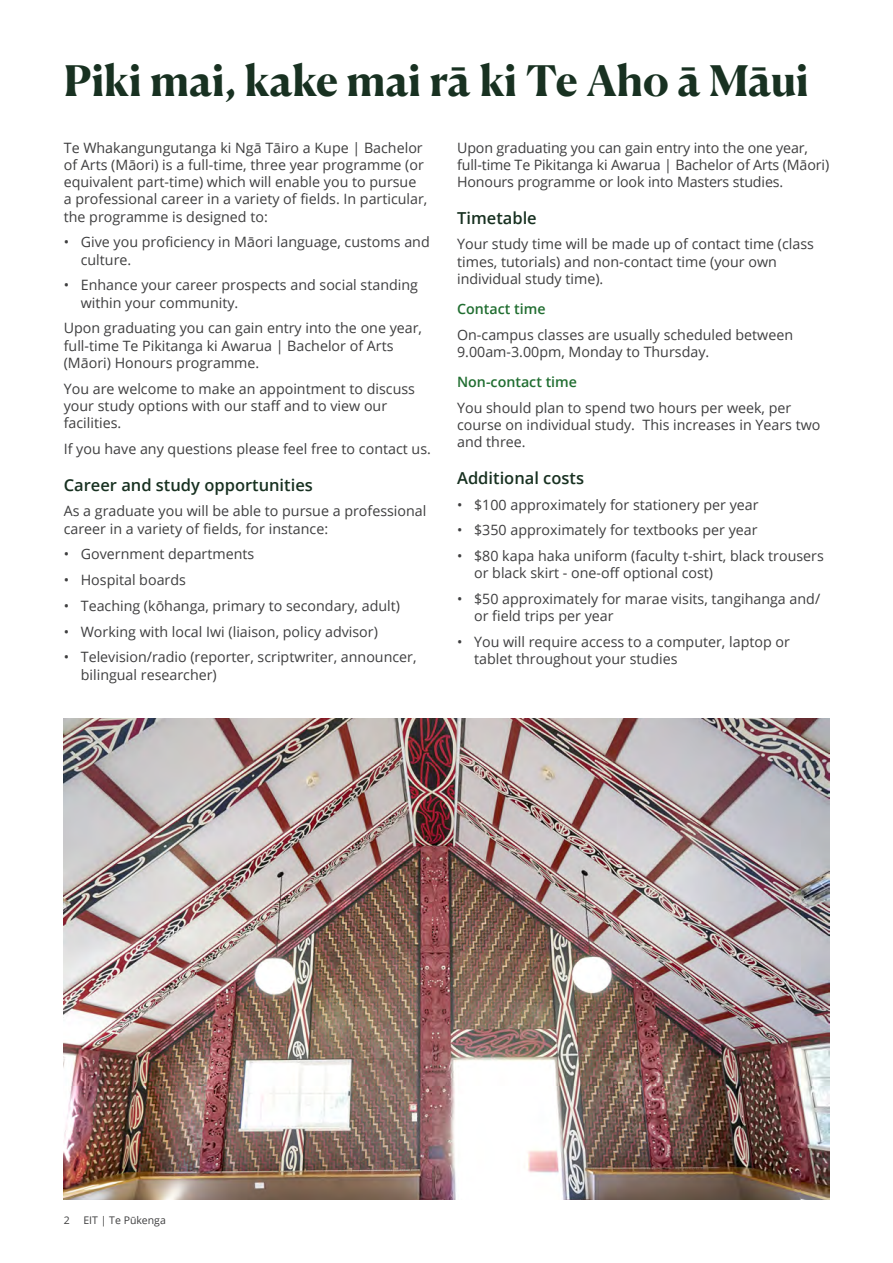
<style>
.page{position:relative;width:893px;height:1263px;background:#fff}
.page>*{position:absolute;margin:0;border:0;box-sizing:border-box;transform-origin:0 0}
.t1{font:700 42px "Canela Deck";letter-spacing:-.01em;color:#183121}
.t2{font:600 16.5px "Open Sans";color:#183121}
.t3{font:14.25px/17.2px "Open Sans";color:#3e3e3f}
.t4{font:600 14.25px "Open Sans";color:#216e31}
.t5{font:10.5px "Open Sans";color:#3e3e3f}
</style>
<div class="page">
<img style="left:64px;top:719px;width:765px;height:480px">
<h1 class="t1" style="left:64px;top:45px;width:746px">Piki mai, kake mai rā ki Te Aho ā Māui</h1>
<p class="t3" style="left:64px;top:139px;width:365px">Te Whakangungutanga ki Ngā Tāiro a Kupe | Bachelor of Arts (Māori) is a full-time, three year programme (or equivalent part-time) which will enable you to pursue a professional career in a variety of fields. In particular, the programme is designed to:</p>
<p class="t3" style="left:81px;top:233px;width:350px;text-indent:-17px">• Give you proficiency in Māori language, customs and culture.</p>
<p class="t3" style="left:81px;top:276px;width:339px;text-indent:-17px">• Enhance your career prospects and social standing within your community.</p>
<p class="t3" style="left:64px;top:319px;width:360px">Upon graduating you can gain entry into the one year, full-time Te Pikitanga ki Awarua | Bachelor of Arts (Māori) Honours programme.</p>
<p class="t3" style="left:64px;top:380px;width:353px">You are welcome to make an appointment to discuss your study options with our staff and to view our facilities.</p>
<p class="t3" style="left:64px;top:440px;width:369px">If you have any questions please feel free to contact us.</p>
<p class="t2" style="left:64px;top:473px;width:251px">Career and study opportunities</p>
<p class="t3" style="left:64px;top:502px;width:364px">As a graduate you will be able to pursue a professional career in a variety of fields, for instance:</p>
<p class="t3" style="left:64px;top:545px;width:192px">• Government departments</p>
<p class="t3" style="left:64px;top:571px;width:124px">• Hospital boards</p>
<p class="t3" style="left:64px;top:597px;width:338px">• Teaching (kōhanga, primary to secondary, adult)</p>
<p class="t3" style="left:64px;top:622px;width:316px">• Working with local Iwi (liaison, policy advisor)</p>
<p class="t3" style="left:81px;top:648px;width:337px;text-indent:-17px">• Television/radio (reporter, scriptwriter, announcer, bilingual researcher)</p>
<p class="t3" style="left:457px;top:139px;width:374px">Upon graduating you can gain entry into the one year, full-time Te Pikitanga ki Awarua | Bachelor of Arts (Māori)<br>Honours programme or look into Masters studies.</p>
<p class="t2" style="left:457px;top:206px;width:81px">Timetable</p>
<p class="t3" style="left:457px;top:235px;width:358px">Your study time will be made up of contact time (class times, tutorials) and non-contact time (your own individual study time).</p>
<p class="t4" style="left:457px;top:299px;width:90px">Contact time</p>
<p class="t3" style="left:457px;top:326px;width:337px">On-campus classes are usually scheduled between<br>9.00am-3.00pm, Monday to Thursday.</p>
<p class="t4" style="left:457px;top:372px;width:121px">Non-contact time</p>
<p class="t3" style="left:457px;top:399px;width:365px">You should plan to spend two hours per week, per course on individual study. This increases in Years two and three.</p>
<p class="t2" style="left:457px;top:466px;width:128px">Additional costs</p>
<p class="t3" style="left:457px;top:495px;width:303px">• $100 approximately for stationery per year</p>
<p class="t3" style="left:457px;top:521px;width:302px">• $350 approximately for textbooks per year</p>
<p class="t3" style="left:474px;top:547px;width:351px;text-indent:-17px">• $80 kapa haka uniform (faculty t-shirt, black trousers or black skirt - one-off optional cost)</p>
<p class="t3" style="left:474px;top:590px;width:348px;text-indent:-17px">• $50 approximately for marae visits, tangihanga and/ or field trips per year</p>
<p class="t3" style="left:474px;top:633px;width:317px;text-indent:-17px">• You will require access to a computer, laptop or tablet throughout your studies</p>
<p class="t5" style="left:64px;top:1213px;width:8px">2</p>
<p class="t5" style="left:83px;top:1213px;width:84px">EIT | Te Pūkenga</p>
</div>
